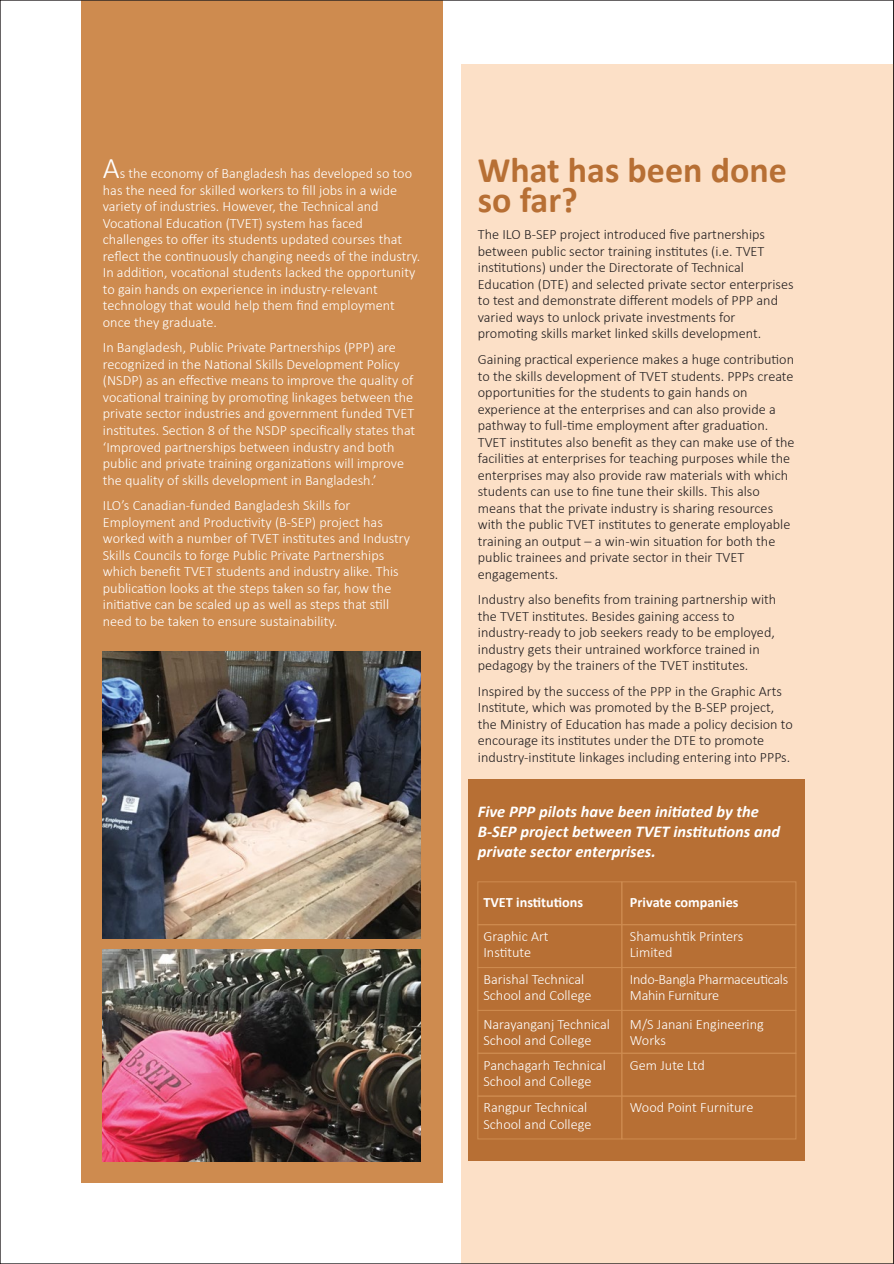
<style>
.page{position:relative;width:894px;height:1264px;background:#fff}
.page>*{position:absolute;margin:0;border:0;box-sizing:border-box;transform-origin:0 0}
.t1{font:700 36px/30px "Calibri";color:#b76f34}
.t2{font:italic 700 16.5px/19.8px "Calibri";color:#fff}
.t3{font:300 14.25px/16.5px "Calibri";color:#fff}
.t4{font:300 14.25px/16.5px "Calibri";color:#231f20}
.t5{font:300 14.25px/16.5px "Calibri";letter-spacing:-.02em;color:#fff}
.t6{font:700 14.25px "Calibri";color:#fff}
.s1{font-size:30px}
</style>
<div class="page">
<svg style="left:893px;top:0;width:1px;height:1263px"></svg>
<div style="left:461px;top:64px;width:432px;height:1199px;background:#fce0c7"></div>
<div style="left:81px;top:0;width:361px;height:1182px;background:#ce8b4f"></div>
<img style="left:103px;top:949px;width:318px;height:211px">
<div style="left:468px;top:779px;width:336px;height:381px;background:#b76f34"></div>
<img style="left:103px;top:651px;width:318px;height:286px">
<div style="left:477px;top:881px;width:145px;height:43px;border:1px solid #ce8b4f"></div>
<div style="left:621px;top:881px;width:175px;height:43px;border:1px solid #ce8b4f"></div>
<div style="left:477px;top:924px;width:145px;height:43px;border:1px solid #ce8b4f"></div>
<div style="left:621px;top:924px;width:175px;height:43px;border:1px solid #ce8b4f"></div>
<div style="left:477px;top:967px;width:145px;height:43px;border:1px solid #ce8b4f"></div>
<div style="left:621px;top:967px;width:175px;height:43px;border:1px solid #ce8b4f"></div>
<div style="left:477px;top:1009px;width:145px;height:44px;border:1px solid #ce8b4f"></div>
<div style="left:621px;top:1009px;width:175px;height:44px;border:1px solid #ce8b4f"></div>
<div style="left:477px;top:1052px;width:145px;height:44px;border:1px solid #ce8b4f"></div>
<div style="left:621px;top:1052px;width:175px;height:44px;border:1px solid #ce8b4f"></div>
<div style="left:477px;top:1095px;width:145px;height:44px;border:1px solid #ce8b4f"></div>
<div style="left:621px;top:1095px;width:175px;height:44px;border:1px solid #ce8b4f"></div>
<p class="t3" style="left:103px;top:165px;width:319px"><span class="s1">A</span>s the economy of Bangladesh has developed so too has the need for skilled workers to fill jobs in a wide variety of industries. However, the Technical and Vocational Education (TVET) system has faced challenges to offer its students updated courses that reflect the continuously changing needs of the industry.<br>In addition, vocational students lacked the opportunity to gain hands on experience in industry-relevant technology that would help them find employment once they graduate.</p>
<p class="t3" style="left:103px;top:339px;width:314px">In Bangladesh, Public Private Partnerships (PPP) are recognized in the National Skills Development Policy (NSDP) as an effective means to improve the quality of vocational training by promoting linkages between the private sector industries and government funded TVET institutes. Section 8 of the NSDP specifically states that ‘Improved partnerships between industry and both public and private training organizations will improve the quality of skills development in Bangladesh.’</p>
<p class="t3" style="left:103px;top:497px;width:309px">ILO’s Canadian-funded Bangladesh Skills for Employment and Productivity (B-SEP) project has worked with a number of TVET institutes and Industry Skills Councils to forge Public Private Partnerships which benefit TVET students and industry alike. This publication looks at the steps taken so far, how the initiative can be scaled up as well as steps that still need to be taken to ensure sustainability.</p>
<h1 class="t1" style="left:477px;top:154px;width:310px">What has been done so far?</h1>
<p class="t4" style="left:477px;top:226px;width:317px">The ILO B-SEP project introduced five partnerships between public sector training institutes (i.e. TVET institutions) under the Directorate of Technical Education (DTE) and selected private sector enterprises to test and demonstrate different models of PPP and varied ways to unlock private investments for promoting skills market linked skills development.</p>
<p class="t4" style="left:477px;top:351px;width:318px">Gaining practical experience makes a huge contribution to the skills development of TVET students. PPPs create opportunities for the students to gain hands on experience at the enterprises and can also provide a pathway to full-time employment after graduation.<br>TVET institutes also benefit as they can make use of the facilities at enterprises for teaching purposes while the enterprises may also provide raw materials with which students can use to fine tune their skills. This also means that the private industry is sharing resources with the public TVET institutes to generate employable training an output – a win-win situation for both the public trainees and private sector in their TVET engagements.</p>
<p class="t4" style="left:477px;top:591px;width:300px">Industry also benefits from training partnership with the TVET institutes. Besides gaining access to industry-ready to job seekers ready to be employed, industry gets their untrained workforce trained in pedagogy by the trainers of the TVET institutes.</p>
<p class="t4" style="left:477px;top:682px;width:316px">Inspired by the success of the PPP in the Graphic Arts Institute, which was promoted by the B-SEP project, the Ministry of Education has made a policy decision to encourage its institutes under the DTE to promote industry-institute linkages including entering into PPPs.</p>
<p class="t2" style="left:477px;top:800px;width:304px">Five PPP pilots have been initiated by the<br>B-SEP project between TVET institutions and private sector enterprises.</p>
<p class="t6" style="left:483px;top:891px;width:101px">TVET institutions</p>
<p class="t6" style="left:629px;top:891px;width:110px">Private companies</p>
<p class="t3" style="left:483px;top:927px;width:67px">Graphic Art<br>Institute</p>
<p class="t3" style="left:629px;top:927px;width:115px">Shamushtik Printers<br>Limited</p>
<p class="t3" style="left:483px;top:970px;width:109px">Barishal Technical<br>School and College</p>
<p class="t5" style="left:629px;top:970px;width:160px">Indo-Bangla Pharmaceuticals<br>Mahin Furniture</p>
<p class="t3" style="left:483px;top:1015px;width:128px">Narayanganj Technical<br>School and College</p>
<p class="t3" style="left:629px;top:1015px;width:135px">M/S Janani Engineering<br>Works</p>
<p class="t3" style="left:483px;top:1056px;width:124px">Panchagarh Technical<br>School and College</p>
<p class="t3" style="left:629px;top:1056px;width:76px">Gem Jute Ltd</p>
<p class="t3" style="left:483px;top:1099px;width:109px">Rangpur Technical<br>School and College</p>
<p class="t3" style="left:629px;top:1099px;width:125px">Wood Point Furniture</p>
</div>
